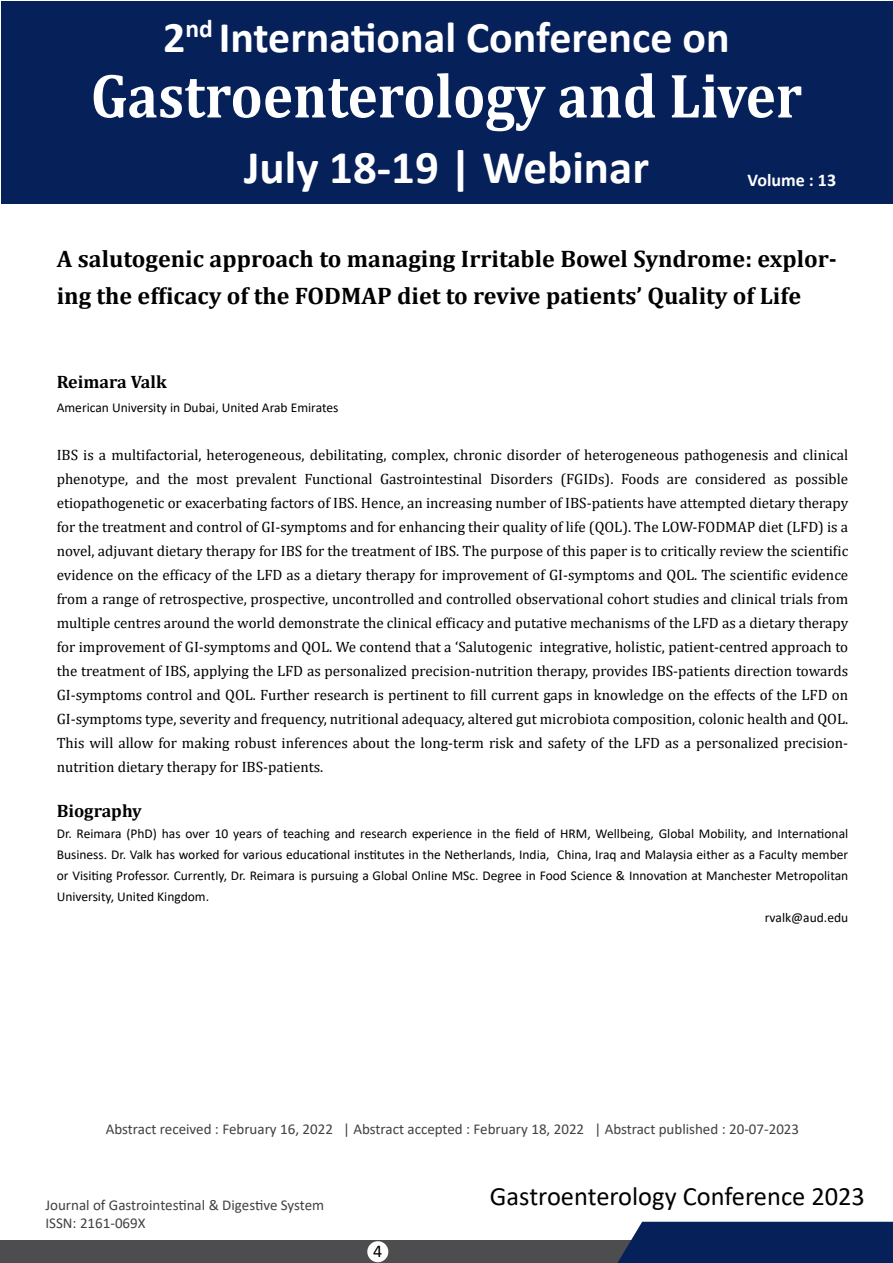
<style>
.page{position:relative;width:893px;height:1263px;background:#fff}
.page>*{position:absolute;margin:0;border:0;box-sizing:border-box;transform-origin:0 0}
.t1{font:700 63.3px "Cambria";color:#fff;scale:.9 1}
.t2{font:700 46.95px "Calibri";color:#fff}
.t3{font:700 43.95px "Calibri";color:#fff}
.t4{font:26.4px "Calibri";color:#000}
.t5{font:700 24px/37.5px "Cambria";color:#000}
.t6{font:700 18px "Cambria";color:#000}
.t7{font:700 18px "Calibri";color:#fff}
.t8{font:18px "Calibri";color:#000}
.t9{font:15px/24px "Cambria";color:#000;text-align:justify}
.t10{font:15px/18px "Calibri";color:#414042}
.t11{font:13.5px "Calibri";color:#000}
</style>
<div class="page">
<div style="left:1px;top:1px;width:891px;height:202px;background:#062059"></div>
<div style="left:0;top:1240px;width:668px;height:23px;background:#4d4d4f"></div>
<div style="left:617px;top:1222px;width:276px;height:41px;background:#062059"></div>
<div style="left:367px;top:1241px;width:21px;height:21px;background:#fff;border-radius:50%"></div>
<h3 class="t3" style="left:163px;top:6px;width:568px">2<sup>nd</sup> International Conference on</h3>
<h1 class="t1" style="left:91px;top:51px;width:792px">Gastroenterology and Liver</h1>
<h2 class="t2" style="left:244px;top:135px;width:406px">July 18-19 | Webinar</h2>
<p class="t7" style="left:748px;top:168px;width:90px">Volume : 13</p>
<h3 class="t5" style="left:57px;top:239px;width:782px">A salutogenic approach to managing Irritable Bowel Syndrome: explor&shy;ing the efficacy of the FODMAP diet to revive patients’ Quality of Life</h3>
<p class="t6" style="left:57px;top:369px;width:112px">Reimara Valk</p>
<p class="t11" style="left:57px;top:398px;width:283px">American University in Dubai, United Arab Emirates</p>
<p class="t9" style="left:57px;top:443px;width:793px">IBS is a multifactorial, heterogeneous, debilitating, complex, chronic disorder of heterogeneous pathogenesis and clinical phenotype, and the most prevalent Functional Gastrointestinal Disorders (FGIDs). Foods are considered as possible etiopathogenetic or exacerbating factors of IBS. Hence, an increasing number of IBS-patients have attempted dietary therapy for the treatment and control of GI-symptoms and for enhancing their quality of life (QOL). The LOW-FODMAP diet (LFD) is a novel, adjuvant dietary therapy for IBS for the treatment of IBS. The purpose of this paper is to critically review the scientific evidence on the efficacy of the LFD as a dietary therapy for improvement of GI-symptoms and QOL. The scientific evidence from a range of retrospective, prospective, uncontrolled and controlled observational cohort studies and clinical trials from multiple centres around the world demonstrate the clinical efficacy and putative mechanisms of the LFD as a dietary therapy for improvement of GI-symptoms and QOL. We contend that a ‘Salutogenic integrative, holistic, patient-centred approach to the treatment of IBS, applying the LFD as personalized precision-nutrition therapy, provides IBS-patients direction towards GI-symptoms control and QOL. Further research is pertinent to fill current gaps in knowledge on the effects of the LFD on GI-symptoms type, severity and frequency, nutritional adequacy, altered gut microbiota composition, colonic health and QOL.<br>This will allow for making robust inferences about the long-term risk and safety of the LFD as a personalized precision&shy;nutrition dietary therapy for IBS-patients.</p>
<p class="t6" style="left:57px;top:798px;width:87px">Biography</p>
<p class="t11" style="left:57px;top:824px;width:793px">Dr. Reimara (PhD) has over 10 years of teaching and research experience in the field of HRM, Wellbeing, Global Mobility, and International</p>
<p class="t11" style="left:57px;top:845px;width:793px">Business. Dr. Valk has worked for various educational institutes in the Netherlands, India, China, Iraq and Malaysia either as a Faculty member</p>
<p class="t11" style="left:57px;top:866px;width:793px">or Visiting Professor. Currently, Dr. Reimara is pursuing a Global Online MSc. Degree in Food Science &amp; Innovation at Manchester Metropolitan</p>
<p class="t11" style="left:57px;top:887px;width:154px">University, United Kingdom.</p>
<p class="t11" style="left:765px;top:908px;width:85px">rvalk@aud.edu</p>
<p class="t10" style="left:106px;top:1119px;width:695px">Abstract received : February 16, 2022 | Abstract accepted : February 18, 2022 | Abstract published : 20-07-2023</p>
<p class="t10" style="left:45px;top:1196px;width:280px">Journal of Gastrointestinal &amp; Digestive System<br>ISSN: 2161-069X</p>
<p class="t8" style="left:373px;top:1239px;width:11px">4</p>
<h3 class="t4" style="left:490px;top:1178px;width:376px">Gastroenterology Conference 2023</h3>
</div>
